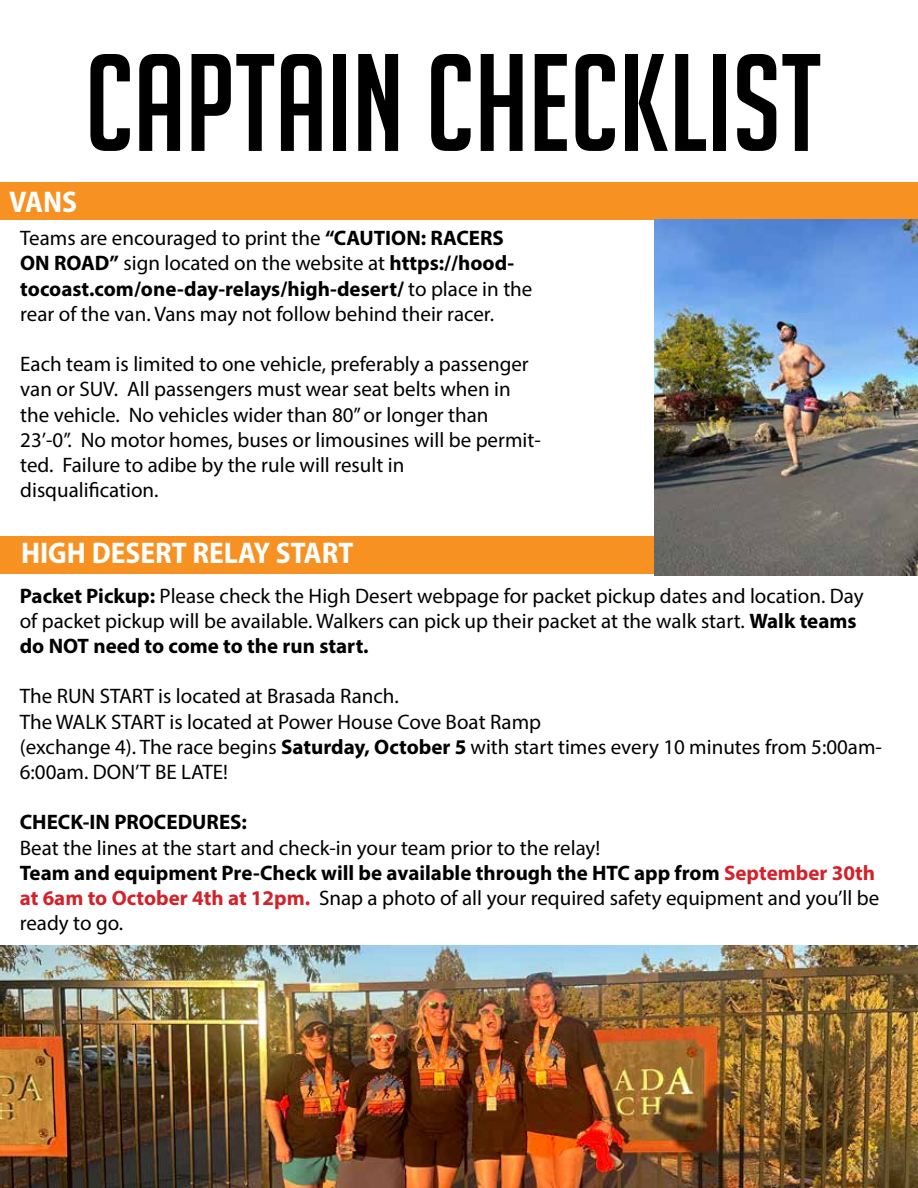
<style>
.page{position:relative;width:918px;height:1188px;background:#fff}
.page>*{position:absolute;margin:0;border:0;box-sizing:border-box;transform-origin:0 0}
.t1{font:135px "Big Noodle Titling";color:#000}
.t2{font:700 semi-condensed 30px "Myriad Pro";color:#fff}
.t3{font:21px/25.2px "Myriad Pro";color:#000}
.t4{font:700 21px "Myriad Pro";color:#000}
.s1{font-weight:700}
.s2{font-weight:700;color:#d2232a}
</style>
<div class="page">
<div style="left:0;top:182px;width:918px;height:38px;background:#f79222"></div>
<div style="left:0;top:536px;width:653px;height:38px;background:#f79222"></div>
<img style="left:654px;top:220px;width:264px;height:356px">
<img style="left:0;top:945px;width:918px;height:243px">
<h1 class="t1" style="left:85px;top:30px;width:738px">CAPTAIN CHECKLIST</h1>
<h2 class="t2" style="left:9px;top:182px;width:70px">VANS</h2>
<p class="t3" style="left:20px;top:225px;width:514px">Teams are encouraged to print the <span class="s1">“CAUTION: RACERS ON ROAD”</span> sign located on the website at <span class="s1">https://hood&shy;tocoast.com/one-day-relays/high-desert/</span> to place in the rear of the van. Vans may not follow behind their racer.</p>
<p class="t3" style="left:20px;top:351px;width:522px">Each team is limited to one vehicle, preferably a passenger van or SUV. All passengers must wear seat belts when in the vehicle. No vehicles wider than 80” or longer than 23’-0”. No motor homes, buses or limousines will be permit&shy;ted. Failure to adibe by the rule will result in disqualification.</p>
<h2 class="t2" style="left:21px;top:534px;width:334px">HIGH DESERT RELAY START</h2>
<p class="t3" style="left:20px;top:583px;width:845px"><span class="s1">Packet Pickup:</span> Please check the High Desert webpage for packet pickup dates and location. Day of packet pickup will be available. Walkers can pick up their packet at the walk start. <span class="s1">Walk teams do NOT need to come to the run start.</span></p>
<p class="t3" style="left:20px;top:683px;width:864px">The RUN START is located at Brasada Ranch.<br>The WALK START is located at Power House Cove Boat Ramp<br>(exchange 4). The race begins <span class="s1">Saturday, October 5</span> with start times every 10 minutes from 5:00am-6:00am. DON’T BE LATE!</p>
<p class="t4" style="left:20px;top:809px;width:229px">CHECK-IN PROCEDURES:</p>
<p class="t3" style="left:20px;top:835px;width:861px">Beat the lines at the start and check-in your team prior to the relay!<br><span class="s1">Team and equipment Pre-Check will be available through the HTC app from</span> <span class="s2">September 30th at 6am to October 4th at 12pm.</span> Snap a photo of all your required safety equipment and you’ll be ready to go.</p>
</div>
